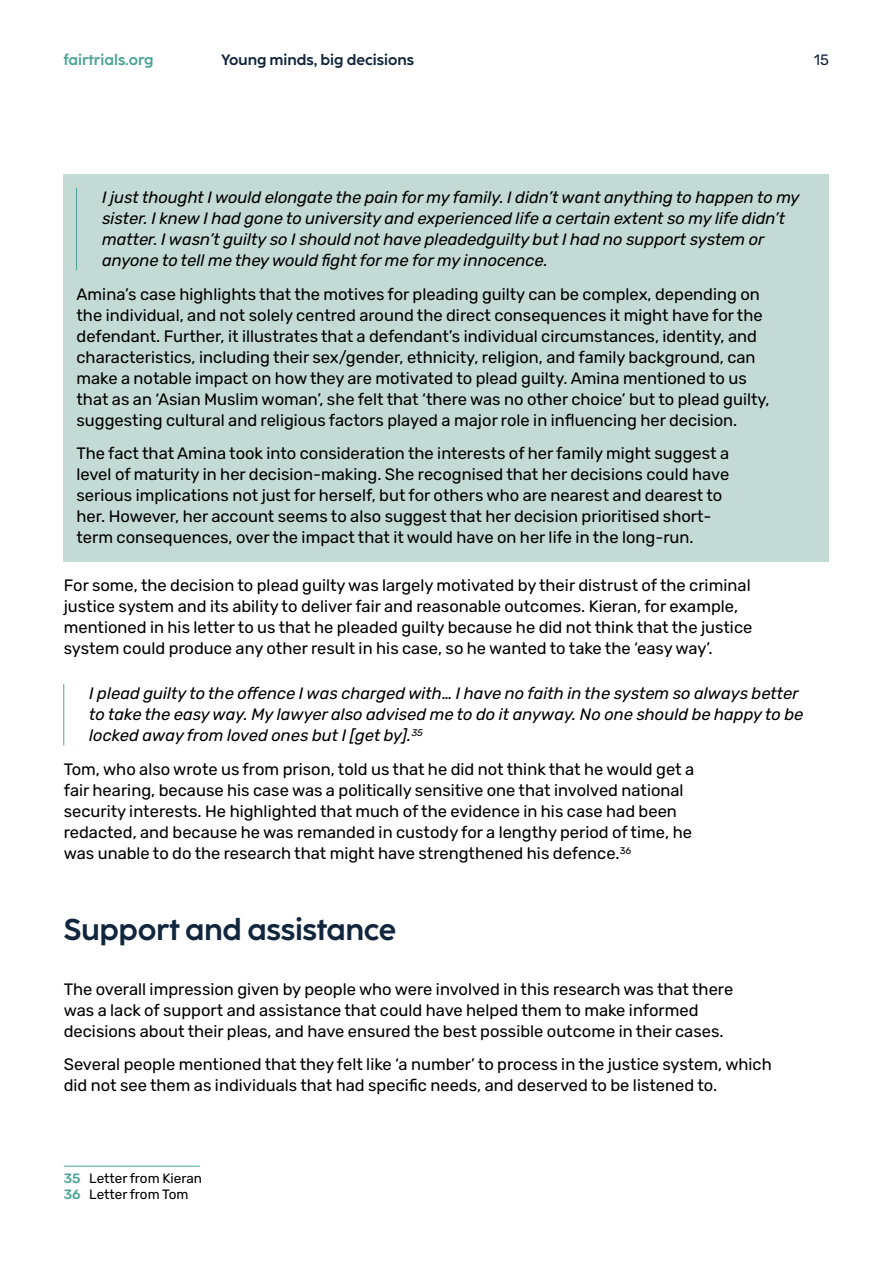
<style>
.page{position:relative;width:893px;height:1263px;background:#fff}
.page>*{position:absolute;margin:0;border:0;box-sizing:border-box;transform-origin:0 0}
.t1{font:700 30px "Coco Sharp";letter-spacing:-.01em;color:#11263d}
.t2{font:300 16.5px/21px "Rubik";color:#000}
.t3{font:italic 300 16.5px/21px "Rubik";color:#000}
.t4{font:700 15px "Coco Sharp";color:#11263d}
.t5{font:700 15px "Coco Sharp";color:#4ca496}
.t6{font:300 15px "Rubik";color:#11263d}
.t7{font:300 13.5px/16.5px "Rubik";color:#000}
.s1{font-weight:500;color:#4ca496}
</style>
<div class="page">
<hr style="left:63px;top:684px;width:1px;height:61px;background:#4ca496">
<div style="left:64px;top:175px;width:765px;height:387px;background:#c4dad5"></div>
<hr style="left:76px;top:188px;width:1px;height:82px;background:#4ca496">
<hr style="left:64px;top:1166px;width:136px;height:1px;background:#4ca496">
<p class="t5" style="left:64px;top:51px;width:91px">fairtrials.org</p>
<p class="t4" style="left:221px;top:51px;width:194px">Young minds, big decisions</p>
<p class="t6" style="left:814px;top:51px;width:17px">15</p>
<p class="t3" style="left:102px;top:187px;width:699px">I just thought I would elongate the pain for my family. I didn’t want anything to happen to my sister. I knew I had gone to university and experienced life a certain extent so my life didn’t matter. I wasn’t guilty so I should not have pleadedguilty but I had no support system or anyone to tell me they would fight for me for my innocence.</p>
<p class="t2" style="left:77px;top:284px;width:695px">Amina’s case highlights that the motives for pleading guilty can be complex, depending on the individual, and not solely centred around the direct consequences it might have for the defendant. Further, it illustrates that a defendant’s individual circumstances, identity, and characteristics, including their sex/gender, ethnicity, religion, and family background, can make a notable impact on how they are motivated to plead guilty. Amina mentioned to us that as an ‘Asian Muslim woman’, she felt that ‘there was no other choice’ but to plead guilty, suggesting cultural and religious factors played a major role in influencing her decision.</p>
<p class="t2" style="left:77px;top:443px;width:654px">The fact that Amina took into consideration the interests of her family might suggest a level of maturity in her decision-making. She recognised that her decisions could have serious implications not just for herself, but for others who are nearest and dearest to her. However, her account seems to also suggest that her decision prioritised short&shy;term consequences, over the impact that it would have on her life in the long-run.</p>
<p class="t2" style="left:64px;top:575px;width:690px">For some, the decision to plead guilty was largely motivated by their distrust of the criminal justice system and its ability to deliver fair and reasonable outcomes. Kieran, for example, mentioned in his letter to us that he pleaded guilty because he did not think that the justice system could produce any other result in his case, so he wanted to take the ‘easy way’.</p>
<p class="t3" style="left:89px;top:684px;width:716px">I plead guilty to the offence I was charged with… I have no faith in the system so always better to take the easy way. My lawyer also advised me to do it anyway. No one should be happy to be locked away from loved ones but I [get by].<sup>35</sup></p>
<p class="t2" style="left:64px;top:759px;width:632px">Tom, who also wrote us from prison, told us that he did not think that he would get a fair hearing, because his case was a politically sensitive one that involved national security interests. He highlighted that much of the evidence in his case had been redacted, and because he was remanded in custody for a lengthy period of time, he was unable to do the research that might have strengthened his defence.<sup>36</sup></p>
<h1 class="t1" style="left:64px;top:912px;width:334px">Support and assistance</h1>
<p class="t2" style="left:64px;top:979px;width:671px">The overall impression given by people who were involved in this research was that there was a lack of support and assistance that could have helped them to make informed decisions about their pleas, and have ensured the best possible outcome in their cases.</p>
<p class="t2" style="left:64px;top:1054px;width:709px">Several people mentioned that they felt like ‘a number’ to process in the justice system, which did not see them as individuals that had specific needs, and deserved to be listened to.</p>
<p class="t7" style="left:64px;top:1170px;width:140px"><span class="s1">35</span> Letter from Kieran<br><span class="s1">36</span> Letter from Tom</p>
</div>
